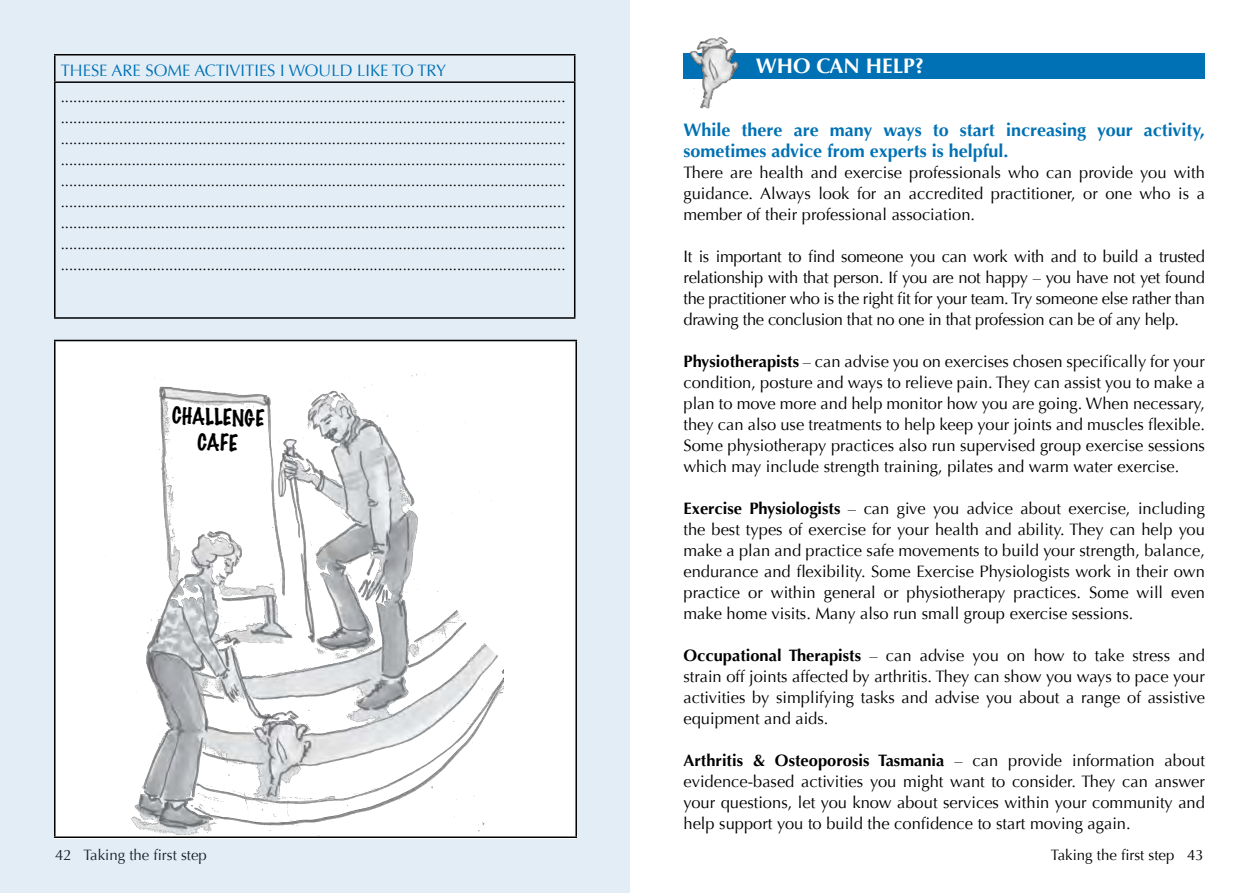
<style>
.page{position:relative;width:1259px;height:893px;background:#fff}
.page>*{position:absolute;margin:0;border:0;box-sizing:border-box;transform-origin:0 0}
.t1{font:100 21px/25.2px "Marker Felt";color:#000;text-align:center}
.t2{font:700 21px "Optima";color:#fff}
.t3{font:700 18px/21px "Optima";color:#0071b4}
.t4{font:16.5px/21px "Optima";color:#000;text-align:justify}
.t5{font:16.5px "Optima";color:#0071b4}
.t6{font:15px/21px "Optima";color:#000;text-align:justify}
.s1{font-weight:700}
</style>
<div class="page">
<div style="left:0;top:0;width:629px;height:893px;background:#e3edf6"></div>
<div style="left:54px;top:342px;width:521px;height:497px;background:#fff"></div>
<div style="left:683px;top:53px;width:522px;height:26px;background:#0071b4"></div>
<img style="left:690px;top:37px;width:49px;height:72px">
<hr style="left:54px;top:54px;width:521px;height:2px;background:#000">
<hr style="left:54px;top:56px;width:2px;height:25px;background:#000">
<svg style="left:574px;top:56px;width:1px;height:25px"></svg>
<hr style="left:54px;top:81px;width:521px;height:2px;background:#000">
<hr style="left:54px;top:83px;width:2px;height:234px;background:#000">
<hr style="left:574px;top:83px;width:1px;height:234px;background:#000">
<hr style="left:54px;top:317px;width:521px;height:2px;background:#000">
<hr style="left:54px;top:340px;width:523px;height:1px;background:#000">
<hr style="left:54px;top:341px;width:2px;height:495px;background:#000">
<hr style="left:575px;top:341px;width:2px;height:495px;background:#000">
<hr style="left:54px;top:836px;width:523px;height:2px;background:#000">
<img style="left:101px;top:374px;width:402px;height:462px">
<svg style="left:419px;top:553px;width:157px;height:115px"></svg>
<p class="t5" style="left:61px;top:61px;width:387px">THESE ARE SOME ACTIVITIES I WOULD LIKE TO TRY</p>
<p class="t6" style="left:61px;top:87px;width:506px">......................................................................................................................... ......................................................................................................................... ......................................................................................................................... ......................................................................................................................... ......................................................................................................................... ......................................................................................................................... ......................................................................................................................... ......................................................................................................................... .........................................................................................................................</p>
<p class="t1" style="left:173px;top:403px;width:94px;rotate:2deg">CHALLENGE<br>CAFE</p>
<p class="t2" style="left:756px;top:54px;width:170px">WHO CAN HELP?</p>
<p class="t3" style="left:683px;top:120px;width:523px">While there are many ways to start increasing your activity, sometimes advice from experts is helpful.</p>
<p class="t4" style="left:683px;top:162px;width:523px">There are health and exercise professionals who can provide you with guidance. Always look for an accredited practitioner, or one who is a member of their professional association.</p>
<p class="t4" style="left:683px;top:246px;width:523px">It is important to find someone you can work with and to build a trusted relationship with that person. If you are not happy – you have not yet found the practitioner who is the right fit for your team. Try someone else rather than drawing the conclusion that no one in that profession can be of any help.</p>
<p class="t4" style="left:683px;top:351px;width:523px"><span class="s1">Physiotherapists</span> – can advise you on exercises chosen specifically for your condition, posture and ways to relieve pain. They can assist you to make a plan to move more and help monitor how you are going. When necessary, they can also use treatments to help keep your joints and muscles flexible.<br>Some physiotherapy practices also run supervised group exercise sessions which may include strength training, pilates and warm water exercise.</p>
<p class="t4" style="left:683px;top:498px;width:523px"><span class="s1">Exercise Physiologists</span> – can give you advice about exercise, including the best types of exercise for your health and ability. They can help you make a plan and practice safe movements to build your strength, balance, endurance and flexibility. Some Exercise Physiologists work in their own practice or within general or physiotherapy practices. Some will even make home visits. Many also run small group exercise sessions.</p>
<p class="t4" style="left:683px;top:646px;width:523px"><span class="s1">Occupational Therapists</span> – can advise you on how to take stress and strain off joints affected by arthritis. They can show you ways to pace your activities by simplifying tasks and advise you about a range of assistive equipment and aids.</p>
<p class="t4" style="left:683px;top:751px;width:523px"><span class="s1">Arthritis &amp; Osteoporosis Tasmania</span> – can provide information about evidence-based activities you might want to consider. They can answer your questions, let you know about services within your community and help support you to build the confidence to start moving again.</p>
<p class="t6" style="left:55px;top:845px;width:153px">42 Taking the first step</p>
<p class="t6" style="left:1051px;top:845px;width:154px">Taking the first step 43</p>
</div>
